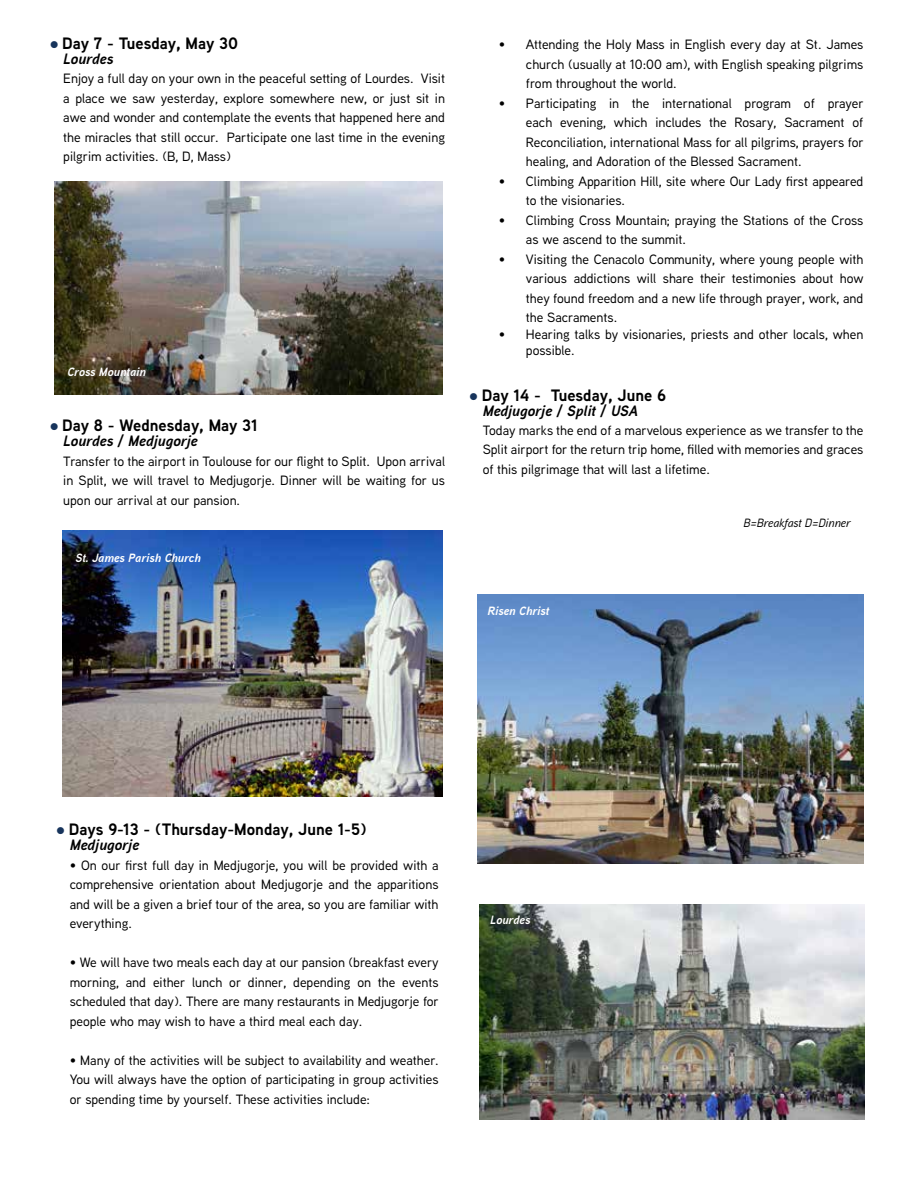
<style>
.page{position:relative;width:918px;height:1188px;background:#fff}
.page>*{position:absolute;margin:0;border:0;box-sizing:border-box;transform-origin:0 0}
.t1{font:700 16.5px "Aaux Next";color:#000}
.t2{font:italic 700 15px "Aaux Next";color:#000}
.t3{font:500 13.5px/19.5px "Aaux Next";color:#000;text-align:justify}
.t4{font:italic 700 12px "Aaux Next";color:#fff}
.t5{font:italic 500 12px "Aaux Next";color:#000}
.s1{color:#17345c}
</style>
<div class="page">
<img style="left:54px;top:181px;width:389px;height:213px">
<img style="left:63px;top:531px;width:380px;height:266px">
<img style="left:477px;top:594px;width:387px;height:270px">
<img style="left:480px;top:904px;width:384px;height:215px">
<p class="t1" style="left:50px;top:31px;width:190px"><span class="s1">●</span> Day 7 - Tuesday, May 30</p>
<p class="t2" style="left:63px;top:48px;width:52px">Lourdes</p>
<p class="t3" style="left:63px;top:68px;width:383px">Enjoy a full day on your own in the peaceful setting of Lourdes. Visit a place we saw yesterday, explore somewhere new, or just sit in awe and wonder and contemplate the events that happened here and the miracles that still occur. Participate one last time in the evening pilgrim activities. (B, D, Mass)</p>
<p class="t4" style="left:68px;top:363px;width:80px">Cross Mountain</p>
<p class="t1" style="left:50px;top:414px;width:210px"><span class="s1">●</span> Day 8 - Wednesday, May 31</p>
<p class="t2" style="left:63px;top:431px;width:136px">Lourdes / Medjugorje</p>
<p class="t3" style="left:63px;top:451px;width:383px">Transfer to the airport in Toulouse for our flight to Split. Upon arrival in Split, we will travel to Medjugorje. Dinner will be waiting for us upon our arrival at our pansion.</p>
<p class="t4" style="left:76px;top:549px;width:127px">St. James Parish Church</p>
<p class="t3" style="left:526px;top:35px;width:339px;text-indent:-27px">• Attending the Holy Mass in English every day at St. James church (usually at 10:00 am), with English speaking pilgrims from throughout the world.</p>
<p class="t3" style="left:526px;top:93px;width:339px;text-indent:-27px">• Participating in the international program of prayer each evening, which includes the Rosary, Sacrament of Reconciliation, international Mass for all pilgrims, prayers for healing, and Adoration of the Blessed Sacrament.</p>
<p class="t3" style="left:526px;top:171px;width:339px;text-indent:-27px">• Climbing Apparition Hill, site where Our Lady first appeared to the visionaries.</p>
<p class="t3" style="left:526px;top:210px;width:339px;text-indent:-27px">• Climbing Cross Mountain; praying the Stations of the Cross as we ascend to the summit.</p>
<p class="t3" style="left:526px;top:249px;width:339px;text-indent:-27px">• Visiting the Cenacolo Community, where young people with various addictions will share their testimonies about how they found freedom and a new life through prayer, work, and the Sacraments.</p>
<p class="t3" style="left:526px;top:326px;width:339px;line-height:16.5px;text-indent:-27px">• Hearing talks by visionaries, priests and other locals, when possible.</p>
<p class="t1" style="left:469px;top:383px;width:198px"><span class="s1">●</span> Day 14 - Tuesday, June 6</p>
<p class="t2" style="left:483px;top:400px;width:157px">Medjugorje / Split / USA</p>
<p class="t3" style="left:483px;top:420px;width:382px">Today marks the end of a marvelous experience as we transfer to the Split airport for the return trip home, filled with memories and graces of this pilgrimage that will last a lifetime.</p>
<p class="t4" style="left:488px;top:603px;width:63px">Risen Christ</p>
<p class="t5" style="left:744px;top:514px;width:108px">B=Breakfast D=Dinner</p>
<p class="t1" style="left:56px;top:818px;width:312px"><span class="s1">●</span> Days 9-13 - (Thursday-Monday, June 1-5)</p>
<p class="t2" style="left:70px;top:835px;width:71px">Medjugorje</p>
<p class="t3" style="left:70px;top:855px;width:370px">• On our first full day in Medjugorje, you will be provided with a comprehensive orientation about Medjugorje and the apparitions and will be a given a brief tour of the area, so you are familiar with everything.</p>
<p class="t3" style="left:70px;top:952px;width:371px">• We will have two meals each day at our pansion (breakfast every morning, and either lunch or dinner, depending on the events scheduled that day). There are many restaurants in Medjugorje for people who may wish to have a third meal each day.</p>
<p class="t3" style="left:70px;top:1050px;width:370px">• Many of the activities will be subject to availability and weather.<br>You will always have the option of participating in group activities or spending time by yourself. These activities include:</p>
<p class="t4" style="left:490px;top:912px;width:42px">Lourdes</p>
</div>
